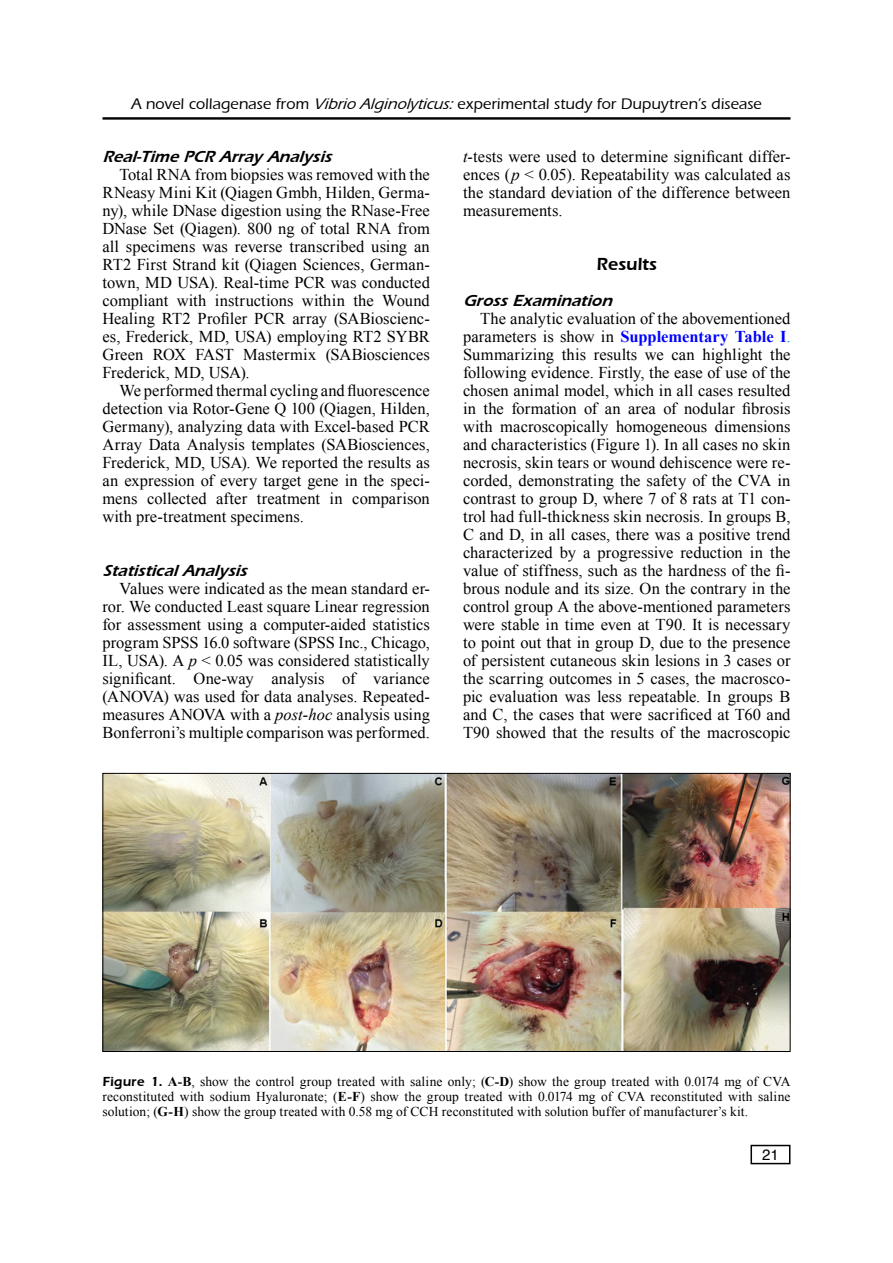
<style>
.page{position:relative;width:893px;height:1263px;background:#fff}
.page>*{position:absolute;margin:0;border:0;box-sizing:border-box;transform-origin:0 0}
.t1{font:18px "Eras Demi";color:#000}
.t2{font:16.5px/18px "Times New Roman";color:#000;text-align:justify}
.t3{font:italic 16.5px "Eras Demi";color:#000}
.t4{font:500 15.75px "Eras";letter-spacing:.005em;color:#000}
.t5{font:15px "Helvetica";color:#000}
.t6{font:13.5px/15px "Times New Roman";letter-spacing:.01em;color:#000;text-align:justify}
.s1{font-style:italic}
.s2{font-weight:700;color:#00f}
.s3{color:#009fe3}
.s4{font-family:"Eras Demi"}
.s5{font-weight:700}
</style>
<div class="page">
<hr style="left:102px;top:117px;width:688px;height:3px;background:#000">
<div style="left:750px;top:1145px;width:40px;height:19px;border:2px solid #000"></div>
<img style="left:104px;top:775px;width:684px;height:275px">
<div style="left:102px;top:773px;width:688px;height:279px;border:1px solid #000"></div>
<p class="t4" style="left:131px;top:95px;width:632px">A novel collagenase from <span class="s1">Vibrio Alginolyticus:</span> experimental study for Dupuytren’s disease</p>
<p class="t3" style="left:102px;top:147px;width:230px">Real-Time PCR Array Analysis</p>
<p class="t2" style="left:102px;top:165px;width:329px;text-indent:17px">Total RNA from biopsies was removed with the RNeasy Mini Kit (Qiagen Gmbh, Hilden, Germa&shy;ny), while DNase digestion using the RNase-Free DNase Set (Qiagen). 800 ng of total RNA from all specimens was reverse transcribed using an RT2 First Strand kit (Qiagen Sciences, German&shy;town, MD USA). Real-time PCR was conducted compliant with instructions within the Wound Healing RT2 Profiler PCR array (SABioscienc&shy;es, Frederick, MD, USA) employing RT2 SYBR Green ROX FAST Mastermix (SABiosciences Frederick, MD, USA).</p>
<p class="t2" style="left:102px;top:381px;width:329px;text-indent:17px">We performed thermal cycling and fluorescence detection via Rotor-Gene Q 100 (Qiagen, Hilden, Germany), analyzing data with Excel-based PCR Array Data Analysis templates (SABiosciences, Frederick, MD, USA). We reported the results as an expression of every target gene in the speci&shy;mens collected after treatment in comparison with pre-treatment specimens.</p>
<p class="t3" style="left:102px;top:561px;width:146px">Statistical Analysis</p>
<p class="t2" style="left:102px;top:579px;width:329px;text-indent:17px">Values were indicated as the mean standard er&shy;ror. We conducted Least square Linear regression for assessment using a computer-aided statistics program SPSS 16.0 software (SPSS Inc., Chicago, IL, USA). A <span class="s1">p</span> &lt; 0.05 was considered statistically significant. One-way analysis of variance (ANOVA) was used for data analyses. Repeated&shy;measures ANOVA with a <span class="s1">post-hoc</span> analysis using Bonferroni’s multiple comparison was performed.</p>
<p class="t2" style="left:463px;top:147px;width:329px"><span class="s1">t-</span>tests were used to determine significant differ&shy;ences (<span class="s1">p</span> &lt; 0.05). Repeatability was calculated as the standard deviation of the difference between measurements.</p>
<p class="t1" style="left:597px;top:253px;width:62px">Results</p>
<p class="t3" style="left:463px;top:291px;width:150px">Gross Examination</p>
<p class="t2" style="left:463px;top:309px;width:329px;text-indent:17px">The analytic evaluation of the abovementioned parameters is show in <span class="s2">Supplementary Table I</span><span class="s3">.<br></span>Summarizing this results we can highlight the following evidence. Firstly, the ease of use of the chosen animal model, which in all cases resulted in the formation of an area of nodular fibrosis with macroscopically homogeneous dimensions and characteristics (Figure 1). In all cases no skin necrosis, skin tears or wound dehiscence were re&shy;corded, demonstrating the safety of the CVA in contrast to group D, where 7 of 8 rats at T1 con&shy;trol had full-thickness skin necrosis. In groups B, C and D, in all cases, there was a positive trend characterized by a progressive reduction in the value of stiffness, such as the hardness of the fi&shy;brous nodule and its size. On the contrary in the control group A the above-mentioned parameters were stable in time even at T90. It is necessary to point out that in group D, due to the presence of persistent cutaneous skin lesions in 3 cases or the scarring outcomes in 5 cases, the macrosco&shy;pic evaluation was less repeatable. In groups B and C, the cases that were sacrificed at T60 and T90 showed that the results of the macroscopic</p>
<p class="t6" style="left:102px;top:1073px;width:689px"><span class="s4">Figure 1.</span> <span class="s5">A-B</span>, show the control group treated with saline only; (<span class="s5">C-D</span>) show the group treated with 0.0174 mg of CVA reconstituted with sodium Hyaluronate; (<span class="s5">E-F</span>) show the group treated with 0.0174 mg of CVA reconstituted with saline solution; (<span class="s5">G-H</span>) show the group treated with 0.58 mg of CCH reconstituted with solution buffer of manufacturer’s kit.</p>
<p class="t5" style="left:762px;top:1143px;width:18px">21</p>
</div>
